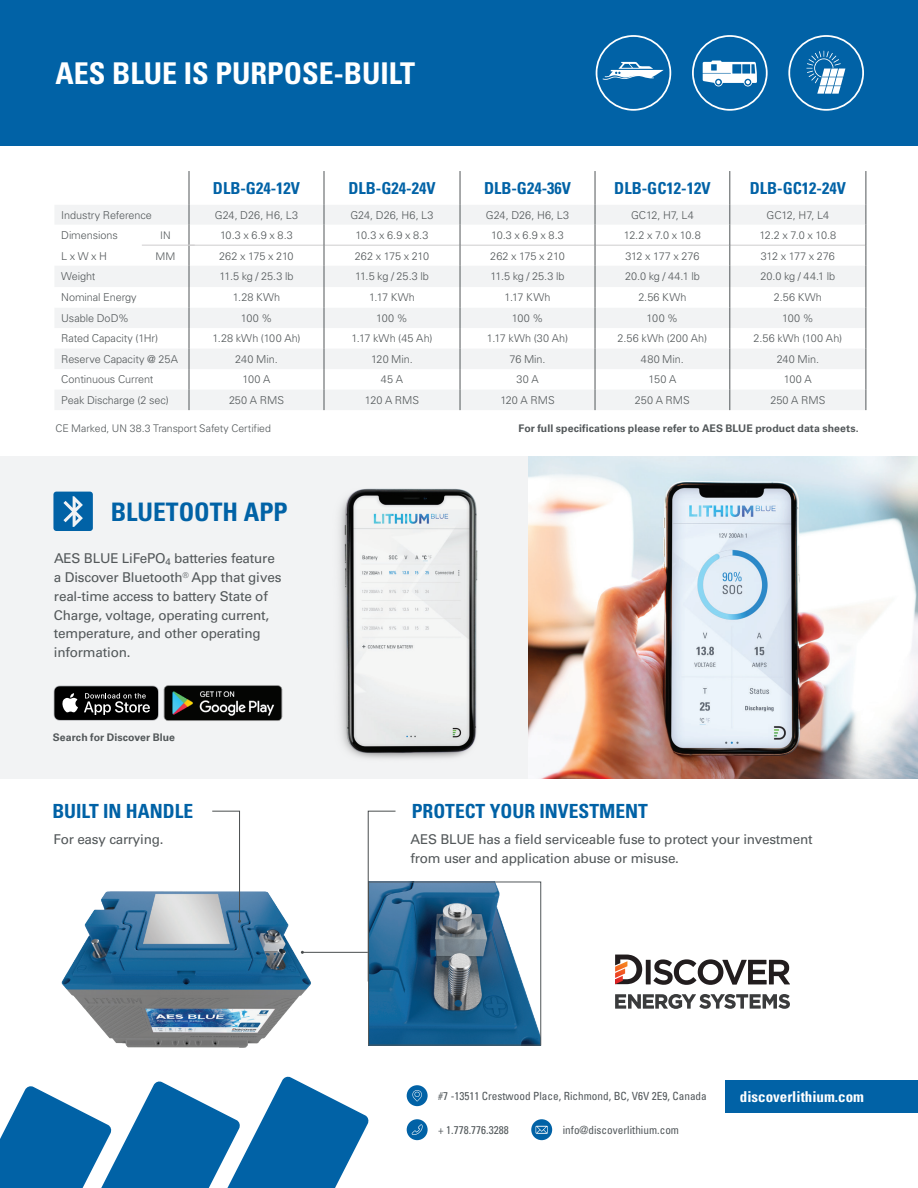
<style>
.page{position:relative;width:918px;height:1188px;background:#fff}
.page>*{position:absolute;margin:0;border:0;box-sizing:border-box;transform-origin:0 0}
.t1{font:700 condensed 30px "Univers LT Std";color:#fff}
.t2{font:700 condensed 25.5px "Univers LT Std";color:#0162a6}
.t3{font:700 condensed 19.5px "Univers LT Std";color:#0162a6}
.t4{font:700 condensed 16.5px "Univers LT Std";color:#0162a6}
.t5{font:700 condensed 15px "Univers LT Std";color:#fff}
.t6{font:13.5px/18.8px "Univers LT Std";letter-spacing:-.015em;color:#525759}
.t7{font:condensed 11.25px "Univers LT Std";color:#51575a}
.t8{font:300 10.8px/21px "Univers LT Std";letter-spacing:-.005em;color:#525759}
.t9{font:300 10.8px "Univers LT Std";letter-spacing:.015em;color:#525759}
.t10{font:700 10.5px "Univers LT Std";letter-spacing:.005em;color:#525759}
.t11{font:300 10.5px/20.7px "Univers LT Std";letter-spacing:-.005em;color:#525759;text-align:center}
</style>
<div class="page">
<div style="left:0;top:0;width:918px;height:146px;background:#0162a6"></div>
<svg style="left:596px;top:35px;width:75px;height:76px"></svg>
<svg style="left:692px;top:35px;width:76px;height:76px"></svg>
<svg style="left:788px;top:35px;width:76px;height:76px"></svg>
<hr style="left:189px;top:171px;width:1px;height:34px;background:#525759">
<hr style="left:324px;top:171px;width:1px;height:34px;background:#525759">
<hr style="left:460px;top:171px;width:1px;height:34px;background:#525759">
<hr style="left:595px;top:171px;width:1px;height:34px;background:#525759">
<hr style="left:730px;top:171px;width:1px;height:34px;background:#525759">
<hr style="left:866px;top:171px;width:1px;height:34px;background:#525759">
<svg style="left:55px;top:205px;width:812px;height:205px"></svg>
<hr style="left:142px;top:245px;width:53px;height:1px;background:#cecdce">
<div style="left:0;top:457px;width:918px;height:322px;background:#f2f3f4"></div>
<img style="left:528px;top:457px;width:390px;height:322px">
<img style="left:339px;top:488px;width:139px;height:271px">
<svg style="left:54px;top:686px;width:101px;height:35px;background:#313131"></svg>
<img style="left:155px;top:685px;width:128px;height:36px">
<svg style="left:53px;top:492px;width:40px;height:39px;background:#2b7bb3"></svg>
<img style="left:61px;top:891px;width:275px;height:157px">
<img style="left:370px;top:884px;width:169px;height:160px">
<div style="left:368px;top:882px;width:173px;height:164px;border:1px solid #51575a"></div>
<hr style="left:302px;top:952px;width:66px;height:1px;background:#494d4e">
<svg style="left:212px;top:810px;width:29px;height:113px"></svg>
<svg style="left:367px;top:810px;width:29px;height:172px"></svg>
<svg style="left:615px;top:994px;width:175px;height:15px"></svg>
<div style="left:646px;top:960px;width:5px;height:24px;background:#221d1e"></div>
<svg style="left:653px;top:959px;width:137px;height:26px"></svg>
<svg style="left:615px;top:955px;width:27px;height:29px"></svg>
<div style="left:407px;top:1085px;width:21px;height:21px;background:#0162a6;border-radius:50%"></div>
<div style="left:725px;top:1080px;width:193px;height:33px;background:#0162a6"></div>
<svg style="left:412px;top:1090px;width:10px;height:11px"></svg>
<div style="left:531px;top:1119px;width:21px;height:21px;background:#0162a6;border-radius:50%"></div>
<svg style="left:536px;top:1126px;width:12px;height:8px"></svg>
<div style="left:407px;top:1119px;width:21px;height:21px;background:#0162a6;border-radius:50%"></div>
<svg style="left:412px;top:1124px;width:11px;height:11px"></svg>
<svg style="left:0;top:1076px;width:369px;height:112px"></svg>
<h1 class="t1" style="left:55px;top:55px;width:361px">AES BLUE IS PURPOSE-BUILT</h1>
<h3 class="t4" style="left:213px;top:178px;width:89px">DLB-G24-12V</h3>
<h3 class="t4" style="left:348px;top:178px;width:89px">DLB-G24-24V</h3>
<h3 class="t4" style="left:484px;top:178px;width:89px">DLB-G24-36V</h3>
<h3 class="t4" style="left:614px;top:178px;width:98px">DLB-GC12-12V</h3>
<h3 class="t4" style="left:750px;top:178px;width:98px">DLB-GC12-24V</h3>
<p class="t8" style="left:61px;top:204px;width:92px">Industry Reference</p>
<p class="t8" style="left:215px;top:204px;width:85px">G24, D26, H6, L3</p>
<p class="t8" style="left:350px;top:204px;width:85px">G24, D26, H6, L3</p>
<p class="t8" style="left:486px;top:204px;width:85px">G24, D26, H6, L3</p>
<p class="t8" style="left:631px;top:204px;width:64px">GC12, H7, L4</p>
<p class="t8" style="left:767px;top:204px;width:64px">GC12, H7, L4</p>
<p class="t8" style="left:61px;top:224px;width:58px">Dimensions<br>L x W x H</p>
<p class="t8" style="left:220px;top:224px;width:74px">10.3 x 6.9 x 8.3</p>
<p class="t8" style="left:356px;top:224px;width:74px">10.3 x 6.9 x 8.3</p>
<p class="t8" style="left:491px;top:224px;width:74px">10.3 x 6.9 x 8.3</p>
<p class="t8" style="left:624px;top:224px;width:78px">12.2 x 7.0 x 10.8</p>
<p class="t8" style="left:759px;top:224px;width:78px">12.2 x 7.0 x 10.8</p>
<p class="t11" style="left:155px;top:225px;width:21px">IN<br>MM</p>
<p class="t8" style="left:219px;top:245px;width:76px">262 x 175 x 210</p>
<p class="t8" style="left:355px;top:245px;width:76px">262 x 175 x 210</p>
<p class="t8" style="left:490px;top:245px;width:76px">262 x 175 x 210</p>
<p class="t8" style="left:625px;top:245px;width:76px">312 x 177 x 276</p>
<p class="t8" style="left:761px;top:245px;width:76px">312 x 177 x 276</p>
<p class="t8" style="left:61px;top:266px;width:36px">Weight</p>
<p class="t8" style="left:220px;top:266px;width:75px">11.5 kg / 25.3 lb</p>
<p class="t8" style="left:355px;top:266px;width:75px">11.5 kg / 25.3 lb</p>
<p class="t8" style="left:491px;top:266px;width:75px">11.5 kg / 25.3 lb</p>
<p class="t8" style="left:625px;top:266px;width:76px">20.0 kg / 44.1 lb</p>
<p class="t8" style="left:760px;top:266px;width:76px">20.0 kg / 44.1 lb</p>
<p class="t8" style="left:61px;top:287px;width:77px">Nominal Energy</p>
<p class="t8" style="left:233px;top:287px;width:49px">1.28 KWh</p>
<p class="t8" style="left:369px;top:287px;width:47px">1.17 KWh</p>
<p class="t8" style="left:505px;top:287px;width:47px">1.17 KWh</p>
<p class="t8" style="left:638px;top:287px;width:50px">2.56 KWh</p>
<p class="t8" style="left:774px;top:287px;width:50px">2.56 KWh</p>
<p class="t8" style="left:61px;top:307px;width:70px">Usable DoD%</p>
<p class="t8" style="left:241px;top:307px;width:33px">100 %</p>
<p class="t8" style="left:376px;top:307px;width:33px">100 %</p>
<p class="t8" style="left:512px;top:307px;width:33px">100 %</p>
<p class="t8" style="left:647px;top:307px;width:33px">100 %</p>
<p class="t8" style="left:782px;top:307px;width:33px">100 %</p>
<p class="t8" style="left:61px;top:328px;width:99px">Rated Capacity (1Hr)</p>
<p class="t8" style="left:212px;top:328px;width:90px">1.28 kWh (100 Ah)</p>
<p class="t8" style="left:351px;top:328px;width:83px">1.17 kWh (45 Ah)</p>
<p class="t8" style="left:487px;top:328px;width:83px">1.17 kWh (30 Ah)</p>
<p class="t9" style="left:618px;top:332px;width:91px">2.56 kWh (200 Ah)</p>
<p class="t9" style="left:753px;top:332px;width:90px">2.56 kWh (100 Ah)</p>
<p class="t8" style="left:61px;top:348px;width:118px">Reserve Capacity @ 25A</p>
<p class="t8" style="left:235px;top:348px;width:44px">240 Min.</p>
<p class="t8" style="left:371px;top:348px;width:43px">120 Min.</p>
<p class="t8" style="left:509px;top:348px;width:38px">76 Min.</p>
<p class="t8" style="left:641px;top:348px;width:44px">480 Min.</p>
<p class="t8" style="left:777px;top:348px;width:44px">240 Min.</p>
<p class="t8" style="left:61px;top:369px;width:94px">Continuous Current</p>
<p class="t8" style="left:243px;top:369px;width:29px">100 A</p>
<p class="t8" style="left:381px;top:369px;width:24px">45 A</p>
<p class="t8" style="left:516px;top:369px;width:24px">30 A</p>
<p class="t8" style="left:649px;top:369px;width:29px">150 A</p>
<p class="t8" style="left:784px;top:369px;width:29px">100 A</p>
<p class="t8" style="left:61px;top:389px;width:109px">Peak Discharge (2 sec)</p>
<p class="t8" style="left:229px;top:389px;width:56px">250 A RMS</p>
<p class="t8" style="left:365px;top:389px;width:56px">120 A RMS</p>
<p class="t8" style="left:500px;top:389px;width:56px">120 A RMS</p>
<p class="t8" style="left:635px;top:389px;width:56px">250 A RMS</p>
<p class="t8" style="left:770px;top:389px;width:56px">250 A RMS</p>
<p class="t11" style="left:55px;top:417px;width:217px">CE Marked, UN 38.3 Transport Safety Certified</p>
<h2 class="t2" style="left:111px;top:496px;width:179px">BLUETOOTH APP</h2>
<p class="t6" style="left:54px;top:549px;width:229px">AES BLUE LiFePO<sub>4</sub> batteries feature a Discover Bluetooth<sup>®</sup> App that gives real-time access to battery State of<br>Charge, voltage, operating current, temperature, and other operating information.</p>
<p class="t10" style="left:53px;top:731px;width:124px">Search for Discover Blue</p>
<p class="t10" style="left:519px;top:422px;width:342px">For full specifications please refer to AES BLUE product data sheets.</p>
<h3 class="t3" style="left:52px;top:799px;width:142px">BUILT IN HANDLE</h3>
<h3 class="t3" style="left:412px;top:799px;width:238px">PROTECT YOUR INVESTMENT</h3>
<p class="t6" style="left:54px;top:830px;width:111px">For easy carrying.</p>
<p class="t6" style="left:411px;top:830px;width:404px">AES BLUE has a field serviceable fuse to protect your investment from user and application abuse or misuse.</p>
<p class="t7" style="left:438px;top:1089px;width:270px">#7 -13511 Crestwood Place, Richmond, BC, V6V 2E9, Canada</p>
<h3 class="t5" style="left:740px;top:1087px;width:126px">discoverlithium.com</h3>
<p class="t7" style="left:438px;top:1123px;width:72px">+ 1.778.776.3288</p>
<p class="t7" style="left:563px;top:1123px;width:118px">info@discoverlithium.com</p>
</div>
